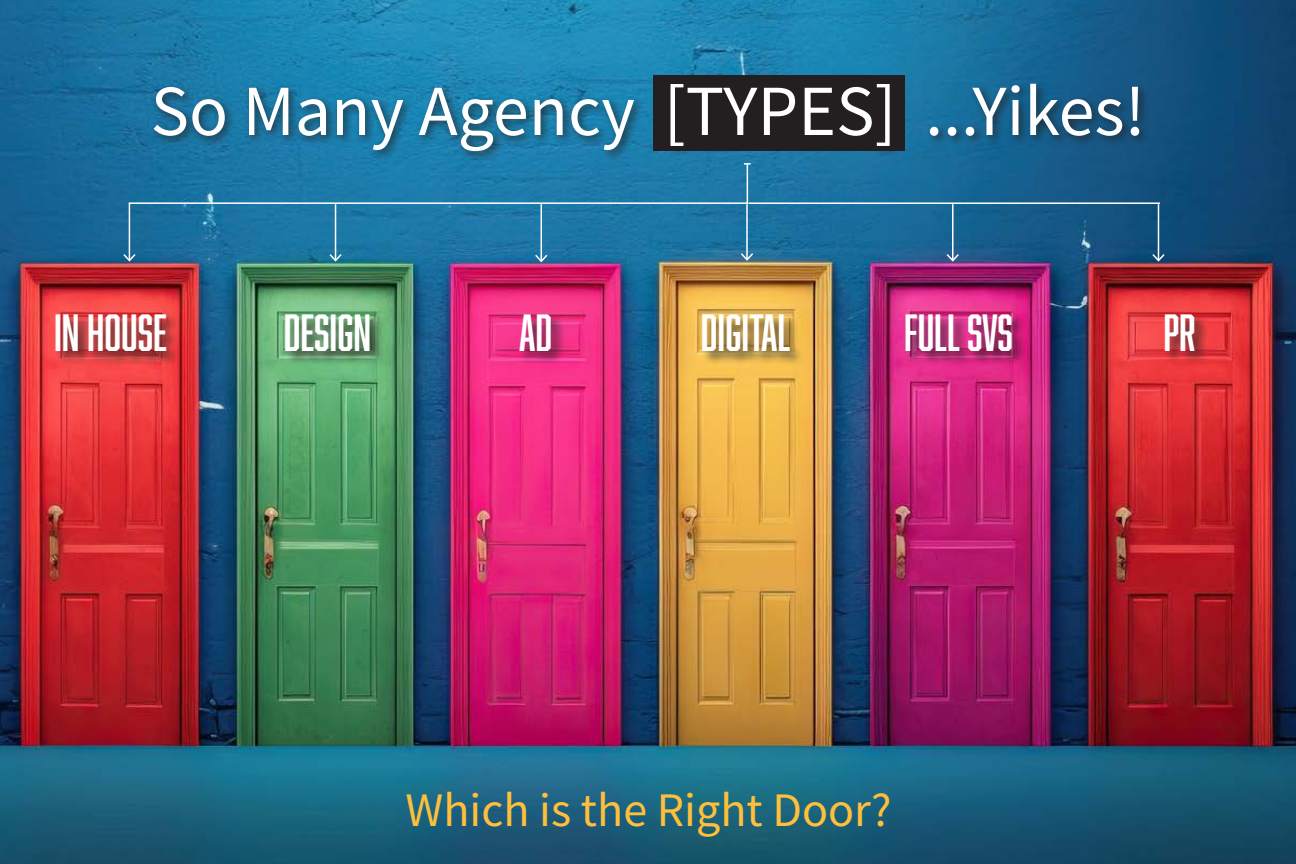
<style>
.page{position:relative;width:1296px;height:864px;background:#fff}
.page>*{position:absolute;margin:0;border:0;box-sizing:border-box;transform-origin:0 0}
.t1{font:72px "Source Sans Pro";color:#fff}
.t2{font:48.15px "Abolition";color:#fff}
.t3{font:48.15px "Source Sans Pro";color:#ffbf3b}
</style>
<div class="page">
<img style="left:0;top:0;width:1296px;height:864px">
<svg style="left:128px;top:162px;width:621px;height:100px;background:#1f78a6"></svg>
<svg style="left:744px;top:163px;width:7px;height:2px"></svg>
<svg style="left:122px;top:252px;width:15px;height:11px"></svg>
<div style="left:653px;top:76px;width:252px;height:75px;background:#231f20"></div>
<div style="left:150px;top:79px;width:1000px;height:84px;background:#231f20;opacity:.75"></div>
<div style="left:55px;top:313px;width:126px;height:53px;background:#231f20;opacity:.75"></div>
<div style="left:284px;top:313px;width:101px;height:53px;background:#231f20;opacity:.75"></div>
<div style="left:519px;top:313px;width:47px;height:53px;background:#231f20;opacity:.75"></div>
<div style="left:701px;top:313px;width:104px;height:53px;background:#231f20;opacity:.75"></div>
<div style="left:904px;top:313px;width:123px;height:53px;background:#231f20;opacity:.75"></div>
<div style="left:1164px;top:313px;width:45px;height:52px;background:#231f20;opacity:.75"></div>
<hr style="left:335px;top:204px;width:1px;height:57px;background:#fff">
<svg style="left:328px;top:252px;width:15px;height:11px"></svg>
<hr style="left:541px;top:204px;width:1px;height:57px;background:#fff">
<svg style="left:534px;top:253px;width:15px;height:10px"></svg>
<hr style="left:746px;top:204px;width:2px;height:56px;background:#fff">
<svg style="left:739px;top:252px;width:16px;height:10px"></svg>
<hr style="left:952px;top:204px;width:2px;height:57px;background:#fff">
<svg style="left:945px;top:252px;width:15px;height:11px"></svg>
<hr style="left:1158px;top:204px;width:1px;height:57px;background:#fff">
<svg style="left:1151px;top:252px;width:15px;height:11px"></svg>
<hr style="left:748px;top:202px;width:412px;height:2px;background:#fff">
<h1 class="t1" style="left:151px;top:65px;width:996px">So Many Agency [TYPES] ...Yikes!</h1>
<p class="t2" style="left:54px;top:305px;width:115px">IN HOUSE</p>
<p class="t2" style="left:284px;top:305px;width:89px">DeSIGN</p>
<p class="t2" style="left:519px;top:305px;width:35px">AD</p>
<p class="t2" style="left:701px;top:305px;width:91px">DIGITAL</p>
<p class="t2" style="left:904px;top:305px;width:110px">FULL SVS</p>
<p class="t2" style="left:1163px;top:305px;width:34px">PR</p>
<p class="t3" style="left:406px;top:779px;width:487px">Which is the Right Door?</p>
</div>
